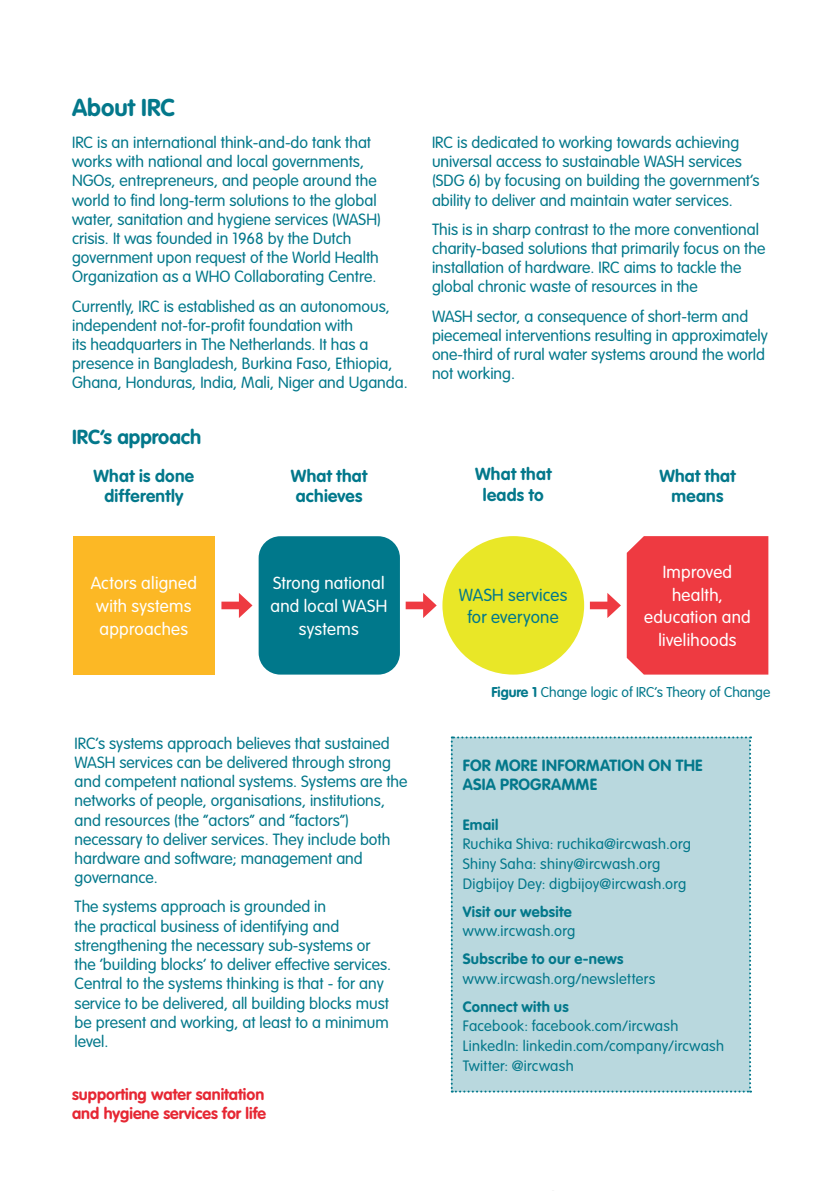
<style>
.page{position:relative;width:840px;height:1191px;background:#fff}
.page>*{position:absolute;margin:0;border:0;box-sizing:border-box;transform-origin:0 0}
.t1{font:700 24px "VAG Rounded Std";color:#03788b}
.Heading_1{font:700 20px "VAG Rounded Std";color:#03788b}
._13_Footnote{font:300 17.2px/23px "VAG Rounded Std";letter-spacing:.015em;color:#fff;text-align:center}
._13_Footnote-2{font:700 17.2px/20.6px "VAG Rounded Std";letter-spacing:.015em;color:#03788b;text-align:center}
._13_Footnote-3{font:300 17.2px/23px "VAG Rounded Std";letter-spacing:.015em;color:#00788b;text-align:center}
._13_Footnote-4{font:700 17.2px/20.6px "VAG Rounded Std";letter-spacing:.015em;color:#00788b}
.t2{font:300 16px/19.2px "VAG Rounded Std";color:#03788b}
.t3{font:700 16px "VAG Rounded Std";color:#e62733}
._13_Footnote-5{font:700 16px/19.8px "VAG Rounded Std";letter-spacing:.015em;color:#03788b}
._13_Footnote-6{font:300 14.8px/19.8px "VAG Rounded Std";letter-spacing:.02em;color:#03788b}
._13_Footnote-7{font:700 14.8px "VAG Rounded Std";letter-spacing:.02em;color:#03788b}
.t4{font:300 14px "VAG Rounded Std";color:#03788b}
.s1{color:#03788b}
.s2{font-weight:700}
</style>
<div class="page">
<div style="left:73px;top:536px;width:142px;height:138px;background:#fcb825"></div>
<div style="left:258px;top:536px;width:141px;height:138px;background:#00788b;border-radius:22px"></div>
<div style="left:626px;top:536px;width:142px;height:138px;background:#ee3a41"></div>
<div style="left:442px;top:536px;width:142px;height:138px;background:#e9e727;border-radius:50%"></div>
<div style="left:221px;top:601px;width:22px;height:8px;background:#ee3a41"></div>
<svg style="left:239px;top:593px;width:13px;height:25px"></svg>
<div style="left:405px;top:601px;width:22px;height:8px;background:#ee3a41"></div>
<svg style="left:423px;top:593px;width:13px;height:25px"></svg>
<div style="left:589px;top:601px;width:22px;height:8px;background:#ee3a41"></div>
<svg style="left:607px;top:593px;width:13px;height:25px"></svg>
<div style="left:450px;top:736px;width:300px;height:356px;background:#b9d8de"></div>
<p class="t1" style="left:72px;top:94px;width:104px">About IRC</p>
<p class="t2" style="left:72px;top:133px;width:310px">IRC is an international think-and-do tank that works with national and local governments, NGOs, entrepreneurs, and people around the world to find long-term solutions to the global water, sanitation and hygiene services (WASH) crisis. It was founded in 1968 by the Dutch government upon request of the World Health Organization as a WHO Collaborating Centre.</p>
<p class="t2" style="left:72px;top:297px;width:337px">Currently, IRC is established as an autonomous, independent not-for-profit foundation with<br>its headquarters in The Netherlands. It has a presence in Bangladesh, Burkina Faso, Ethiopia, Ghana, Honduras, India, Mali, Niger and Uganda.</p>
<p class="Heading_1" style="left:72px;top:425px;width:131px">IRC’s approach</p>
<p class="t2" style="left:432px;top:133px;width:329px">IRC is dedicated to working towards achieving universal access to sustainable WASH services (SDG 6) by focusing on building the government’s ability to deliver and maintain water services.</p>
<p class="t2" style="left:432px;top:220px;width:335px">This is in sharp contrast to the more conventional charity-based solutions that primarily focus on the installation of hardware. IRC aims to tackle the global chronic waste of resources in the</p>
<p class="t2" style="left:432px;top:307px;width:337px">WASH sector, a consequence of short-term and piecemeal interventions resulting in approximately one-third of rural water systems around the world not working.</p>
<p class="_13_Footnote-2" style="left:93px;top:466px;width:102px">What is done differently</p>
<p class="_13_Footnote-4" style="left:291px;top:466px;width:78px"><span class="s1">W</span>hat that achieves</p>
<p class="_13_Footnote-2" style="left:475px;top:464px;width:78px">What that leads to</p>
<p class="_13_Footnote-2" style="left:659px;top:466px;width:78px">What that means</p>
<p class="_13_Footnote" style="left:91px;top:572px;width:108px">Actors aligned with systems approaches</p>
<p class="_13_Footnote" style="left:270px;top:572px;width:118px">Strong national and local WASH systems</p>
<p class="_13_Footnote" style="left:643px;top:560px;width:108px">Improved health, education and livelihoods</p>
<p class="_13_Footnote-3" style="left:458px;top:583px;width:110px"><span class="s1">W</span>ASH services for everyone</p>
<p class="t2" style="left:74px;top:734px;width:334px">IRC’s systems approach believes that sustained WASH services can be delivered through strong and competent national systems. Systems are the networks of people, organisations, institutions, and resources (the “actors” and “factors”) necessary to deliver services. They include both hardware and software; management and governance.</p>
<p class="t2" style="left:74px;top:897px;width:318px">The systems approach is grounded in<br>the practical business of identifying and strengthening the necessary sub-systems or the ‘building blocks’ to deliver effective services.<br>Central to the systems thinking is that - for any service to be delivered, all building blocks must be present and working, at least to a minimum level.</p>
<p class="t3" style="left:72px;top:1085px;width:193px">supporting water sanitation</p>
<p class="t3" style="left:72px;top:1104px;width:195px">and hygiene services for life</p>
<p class="t4" style="left:491px;top:684px;width:280px"><span class="s2">Figure 1</span> Change logic of IRC’s Theory of Change</p>
<p class="_13_Footnote-5" style="left:462px;top:755px;width:241px">FOR MORE INFORMATION ON THE<br>ASIA PROGRAMME</p>
<p class="_13_Footnote-6" style="left:462px;top:815px;width:230px"><span class="s2">Email<br></span>Ruchika Shiva: ruchika@ircwash.org</p>
<p class="_13_Footnote-6" style="left:462px;top:854px;width:199px">Shiny Saha: shiny@ircwash.org</p>
<p class="_13_Footnote-6" style="left:462px;top:874px;width:225px">Digbijoy Dey: digbijoy@ircwash.org</p>
<p class="_13_Footnote-7" style="left:462px;top:902px;width:110px">Visit our website</p>
<p class="_13_Footnote-6" style="left:462px;top:921px;width:114px">www.ircwash.org</p>
<p class="_13_Footnote-7" style="left:462px;top:950px;width:162px">Subscribe to our e-news</p>
<p class="_13_Footnote-6" style="left:462px;top:969px;width:194px">www.ircwash.org/newsletters</p>
<p class="_13_Footnote-7" style="left:462px;top:997px;width:107px">Connect with us</p>
<p class="_13_Footnote-6" style="left:462px;top:1016px;width:217px">Facebook: facebook.com/ircwash</p>
<p class="_13_Footnote-6" style="left:462px;top:1036px;width:263px">LinkedIn: linkedin.com/company/ircwash</p>
<p class="_13_Footnote-6" style="left:462px;top:1056px;width:112px">Twitter: @ircwash</p>
</div>
